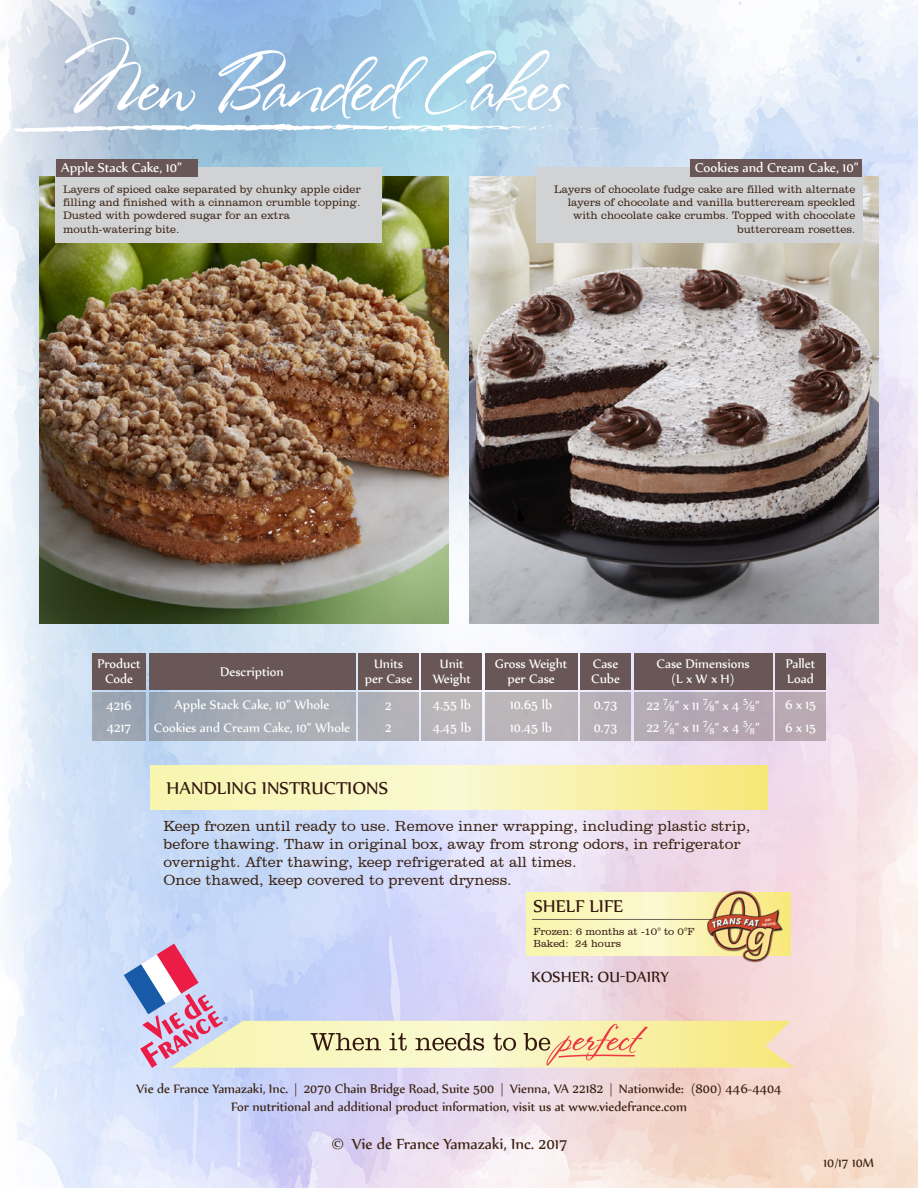
<style>
.page{position:relative;width:918px;height:1188px;background:#fff}
.page>*{position:absolute;margin:0;border:0;box-sizing:border-box;transform-origin:0 0}
.t1{font:76.65px "Stephanie Marie JF Pro";color:#fff}
.t2{font:21px "Nyala";color:#331910}
.t3{font:21px "Nyala";color:#34180e}
.t4{font:18px "Nyala";color:#3a2111}
.t5{font:18px "Nyala";color:#331910}
.t6{font:18px "Nyala";color:#fff}
.t7{font:15.6px "Nyala";color:#fff}
.t8{font:15px/15px "Nyala";color:#fff;text-align:center}
.t9{font:300 15px/18px "Clarendon BT";color:#3a2111}
.t10{font:15px/18px "Nyala";color:#3a2111;text-align:center}
.t11{font:300 11.1px/13.4px "Clarendon BT";color:#3a2111}
.t12{font:300 10.5px/12.6px "Clarendon BT";color:#34180e}
.s1{font-size:18px}
.s2{font-size:15px}
</style>
<div class="page">
<img style="left:0;top:0;width:918px;height:1188px">
<svg style="left:124px;top:944px;width:670px;height:124px;background:#dfd5d2"></svg>
<svg style="left:150px;top:765px;width:618px;height:45px;background:#f8f3b2"></svg>
<svg style="left:526px;top:892px;width:265px;height:63px;background:#f9f6be"></svg>
<hr style="left:532px;top:919px;width:240px;height:1px;background:#716557">
<img style="left:700px;top:882px;width:90px;height:90px">
<img style="left:39px;top:176px;width:410px;height:448px">
<div style="left:56px;top:168px;width:326px;height:75px;background:#d1d2d4"></div>
<div style="left:56px;top:159px;width:141px;height:17px;background:#695657"></div>
<img style="left:469px;top:176px;width:410px;height:448px">
<div style="left:536px;top:168px;width:326px;height:75px;background:#d1d2d4"></div>
<div style="left:690px;top:159px;width:172px;height:17px;background:#695657"></div>
<svg style="left:9px;top:123px;width:595px;height:10px"></svg>
<div style="left:485px;top:653px;width:92px;height:36px;background:#695657"></div>
<div style="left:580px;top:653px;width:51px;height:36px;background:#695657"></div>
<div style="left:634px;top:653px;width:138px;height:36px;background:#695657"></div>
<div style="left:775px;top:653px;width:51px;height:36px;background:#695657"></div>
<div style="left:92px;top:654px;width:54px;height:36px;background:#695657"></div>
<div style="left:149px;top:654px;width:207px;height:36px;background:#695657"></div>
<div style="left:422px;top:653px;width:60px;height:36px;background:#695657"></div>
<div style="left:92px;top:693px;width:54px;height:48px;background:#9ca5b2"></div>
<div style="left:485px;top:692px;width:92px;height:49px;background:#bbb5b9"></div>
<div style="left:580px;top:692px;width:51px;height:49px;background:#b6aeb7"></div>
<div style="left:634px;top:692px;width:138px;height:49px;background:#b4a7b4"></div>
<div style="left:775px;top:692px;width:51px;height:49px;background:#baa9b2"></div>
<div style="left:149px;top:693px;width:207px;height:48px;background:linear-gradient(to right,#9aa5b2,#b2b2b8)"></div>
<div style="left:422px;top:692px;width:60px;height:49px;background:#bab6ba"></div>
<div style="left:359px;top:654px;width:60px;height:36px;background:#695657"></div>
<div style="left:359px;top:692px;width:60px;height:49px;background:#b2b2b9"></div>
<h1 class="t1" style="left:63px;top:39px;width:503px">New Banded Cakes</h1>
<h3 class="t7" style="left:61px;top:158px;width:122px">Apple Stack Cake, 10”</h3>
<h3 class="t7" style="left:695px;top:158px;width:165px">Cookies and Cream Cake, 10”</h3>
<p class="t11" style="left:63px;top:182px;width:299px">Layers of spiced cake separated by chunky apple cider filling and finished with a cinnamon crumble topping.<br>Dusted with powdered sugar for an extra mouth-watering bite.</p>
<p class="t11" style="left:554px;top:182px;width:303px;text-align:right">Layers of chocolate fudge cake are filled with alternate layers of chocolate and vanilla buttercream speckled with chocolate cake crumbs. Topped with chocolate buttercream rosettes.</p>
<h3 class="t8" style="left:495px;top:656px;width:74px">Gross Weight per Case</h3>
<h3 class="t8" style="left:591px;top:656px;width:30px;text-align:left">Case<br>Cube</h3>
<h3 class="t8" style="left:656px;top:656px;width:95px">Case Dimensions (L x W x H)</h3>
<h3 class="t8" style="left:786px;top:656px;width:31px;text-align:left">Pallet<br>Load</h3>
<h3 class="t8" style="left:98px;top:656px;width:45px">Product<br>Code</h3>
<h3 class="t8" style="left:220px;top:664px;width:65px">Description</h3>
<h3 class="t8" style="left:433px;top:656px;width:40px">Unit<br>Weight</h3>
<h3 class="t8" style="left:365px;top:656px;width:49px">Units per Case</h3>
<h3 class="t8" style="left:385px;top:694px;width:8px;line-height:22.4px;text-align:left">2<br>2</h3>
<h3 class="t8" style="left:510px;top:697px;width:43px">10.65 lb</h3>
<h3 class="t8" style="left:594px;top:697px;width:25px">0.73</h3>
<h3 class="t8" style="left:646px;top:697px;width:103px">22 <sup>7</sup><span class="s1">⁄</span><sub>8</sub>” x 11 <sup>7</sup><span class="s1">⁄</span><sub>8</sub>” x 4 <sup>5</sup></h3>
<h3 class="t8" style="left:106px;top:697px;width:27px">4216</h3>
<h3 class="t8" style="left:175px;top:697px;width:156px">Apple Stack Cake, 10” Whole</h3>
<h3 class="t8" style="left:433px;top:697px;width:39px">4.55 lb</h3>
<h3 class="t6" style="left:748px;top:693px;width:13px">⁄<sub>8</sub><span class="s2">”</span></h3>
<h3 class="t8" style="left:785px;top:697px;width:33px">6 x 15</h3>
<h3 class="t8" style="left:510px;top:720px;width:43px">10.45 lb</h3>
<h3 class="t8" style="left:594px;top:720px;width:25px">0.73</h3>
<h3 class="t8" style="left:646px;top:720px;width:103px">22 <sup>7</sup><span class="s1">⁄</span><sub>8</sub>” x 11 <sup>7</sup><span class="s1">⁄</span><sub>8</sub>” x 4 <sup>5</sup></h3>
<h3 class="t8" style="left:107px;top:720px;width:26px">4217</h3>
<h3 class="t8" style="left:154px;top:719px;width:198px">Cookies and Cream Cake, 10” Whole</h3>
<h3 class="t8" style="left:433px;top:720px;width:40px">4.45 lb</h3>
<h3 class="t6" style="left:748px;top:716px;width:13px">⁄<sub>8</sub><span class="s2">”</span></h3>
<h3 class="t8" style="left:785px;top:720px;width:33px">6 x 15</h3>
<h2 class="t2" style="left:167px;top:775px;width:223px">HANDLING INSTRUCTIONS</h2>
<p class="t9" style="left:164px;top:817px;width:588px">Keep frozen until ready to use. Remove inner wrapping, including plastic strip, before thawing. Thaw in original box, away from strong odors, in refrigerator overnight. After thawing, keep refrigerated at all times.<br>Once thawed, keep covered to prevent dryness.</p>
<h2 class="t3" style="left:533px;top:893px;width:91px">SHELF LIFE</h2>
<p class="t12" style="left:533px;top:924px;width:163px">Frozen: 6 months at -10° to 0°F<br>Baked: 24 hours</p>
<h3 class="t5" style="left:531px;top:966px;width:140px">KOSHER: OU-DAIRY</h3>
<h3 class="t10" style="left:136px;top:1079px;width:647px">Vie de France Yamazaki, Inc. | 2070 Chain Bridge Road, Suite 500 | Vienna, VA 22182 | Nationwide: (800) 446-4404<br>For nutritional and additional product information, visit us at www.viedefrance.com</h3>
<h3 class="t4" style="left:332px;top:1133px;width:237px">© Vie de France Yamazaki, Inc. 2017</h3>
<h3 class="t10" style="left:824px;top:1154px;width:52px">10/17 10M</h3>
</div>
